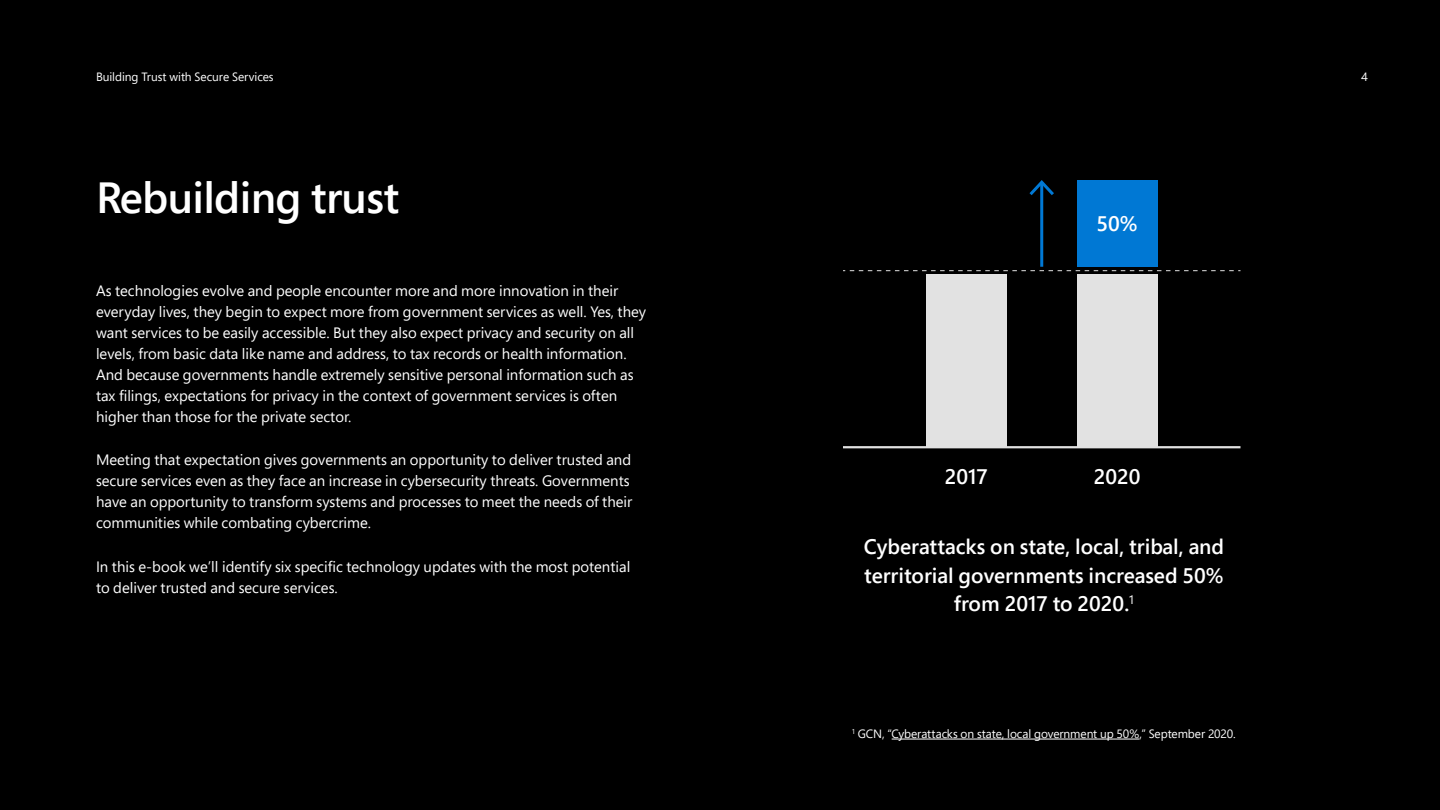
<style>
.page{position:relative;width:1440px;height:810px;background:#000}
.page>*{position:absolute;margin:0;border:0;box-sizing:border-box;transform-origin:0 0}
.H3_-_58_58{font:600 43.5px "Segoe Pro";letter-spacing:-.015em;color:#fff}
.P_-_24_34_-_Centered{font:600 21px/28.5px "Segoe Pro";color:#fff;text-align:center}
.P_-_Body_-_White{font:15px/21px "Segoe Pro";color:#fff}
.Sources_16_22_-_Whit{font:12px "Segoe Pro";letter-spacing:-.005em;color:#fff}
</style>
<div class="page">
<hr style="left:843px;top:446px;width:397px;height:2px;background:#e2e2e2">
<svg style="left:843px;top:270px;width:397px;height:1px"></svg>
<div style="left:926px;top:274px;width:81px;height:173px;background:#e2e2e2"></div>
<div style="left:1077px;top:274px;width:81px;height:173px;background:#e2e2e2"></div>
<div style="left:1077px;top:180px;width:81px;height:87px;background:#0078d4"></div>
<hr style="left:1040px;top:183px;width:3px;height:84px;background:#0078d4">
<svg style="left:1029px;top:180px;width:25px;height:15px"></svg>
<hr style="left:892px;top:739px;width:247px;height:1px;background:#fff">
<p class="Sources_16_22_-_Whit" style="left:96px;top:69px;width:179px">Building Trust with Secure Services</p>
<p class="Sources_16_22_-_Whit" style="left:1361px;top:69px;width:8px">4</p>
<p class="H3_-_58_58" style="left:96px;top:168px;width:305px">Rebuilding trust</p>
<p class="P_-_Body_-_White" style="left:96px;top:280px;width:552px">As technologies evolve and people encounter more and more innovation in their everyday lives, they begin to expect more from government services as well. Yes, they want services to be easily accessible. But they also expect privacy and security on all levels, from basic data like name and address, to tax records or health information.<br>And because governments handle extremely sensitive personal information such as tax filings, expectations for privacy in the context of government services is often higher than those for the private sector.</p>
<p class="P_-_Body_-_White" style="left:96px;top:449px;width:538px">Meeting that expectation gives governments an opportunity to deliver trusted and secure services even as they face an increase in cybersecurity threats. Governments have an opportunity to transform systems and processes to meet the needs of their communities while combating cybercrime.</p>
<p class="P_-_Body_-_White" style="left:96px;top:556px;width:536px">In this e-book we’ll identify six specific technology updates with the most potential to deliver trusted and secure services.</p>
<h2 class="P_-_24_34_-_Centered" style="left:1097px;top:209px;width:43px">50%</h2>
<h2 class="P_-_24_34_-_Centered" style="left:945px;top:461px;width:45px">2017</h2>
<h2 class="P_-_24_34_-_Centered" style="left:1094px;top:461px;width:48px">2020</h2>
<p class="P_-_24_34_-_Centered" style="left:864px;top:532px;width:362px">Cyberattacks on state, local, tribal, and territorial governments increased 50% from 2017 to 2020.<sup>1</sup></p>
<p class="Sources_16_22_-_Whit" style="left:852px;top:726px;width:385px"><sup>1</sup> GCN, “Cyberattacks on state, local government up 50%,” September 2020.</p>
</div>
